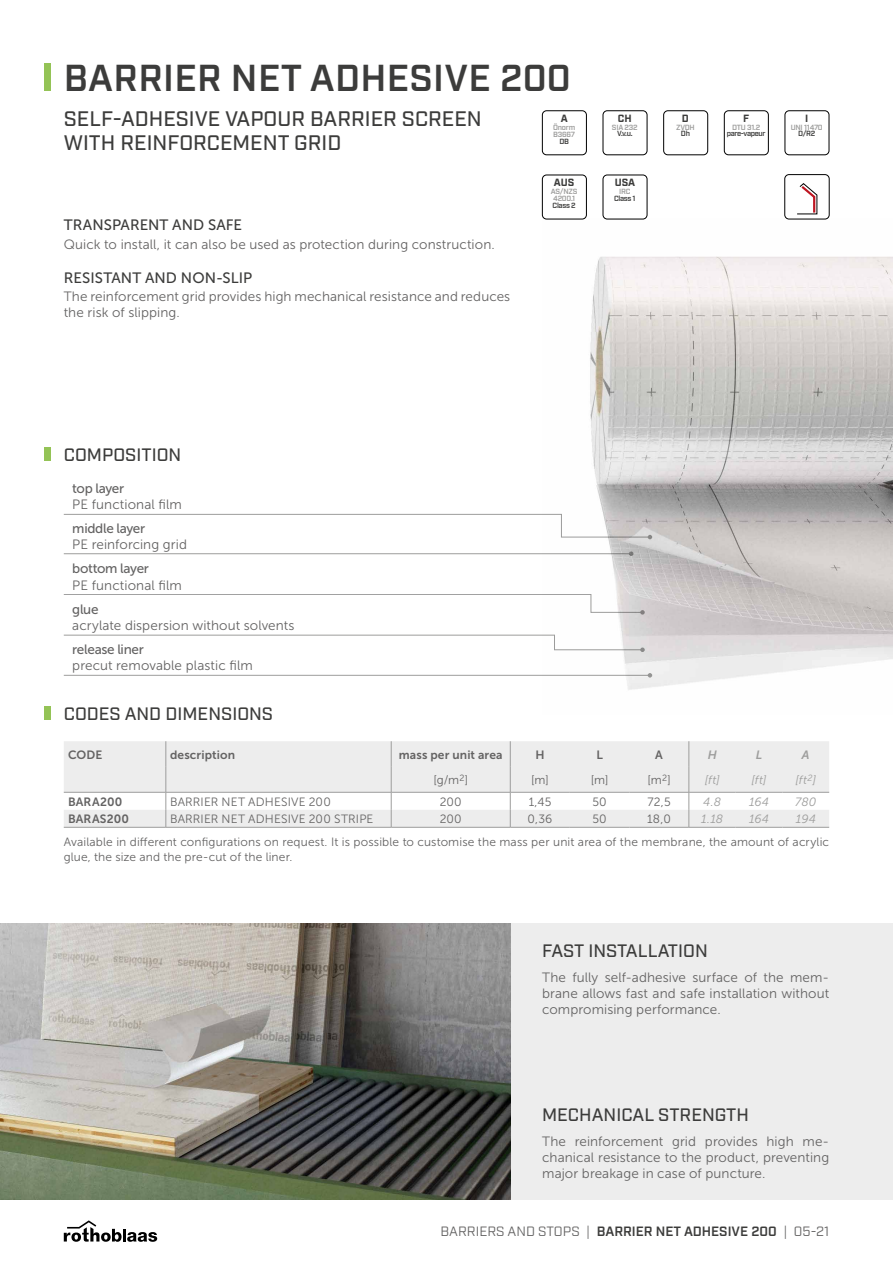
<style>
.page{position:relative;width:893px;height:1263px;background:#fff}
.page>*{position:absolute;margin:0;border:0;box-sizing:border-box;transform-origin:0 0}
.t1{font:600 37.5px "Industry";letter-spacing:.01em;color:#3c3c3b}
.t2{font:500 21px/24px "Industry";color:#3c3c3b}
.t3{font:500 18px "Industry";color:#3c3c3b}
.t4{font:15px "Museo Sans 500";letter-spacing:.005em;color:#3c3c3b}
.t5{font:13.5px/16.2px "Museo Sans 300";letter-spacing:.005em;color:#646363;text-align:justify}
.t6{font:13.5px "Museo Sans 500";letter-spacing:-.02em;color:#646363}
.t7{font:13.5px "Industry";color:#646363}
.t8{font:12px/14.4px "Museo Sans 300";letter-spacing:.01em;color:#646363}
.t9{font:12px "Museo Sans 700";letter-spacing:.01em;color:#646363}
.t10{font:italic 12px "Museo Sans 300";letter-spacing:.01em;color:#9d9d9c}
.t11{font:italic 12px "Museo Sans 700";color:#9d9d9c}
.t12{font:700 10.5px "Industry";color:#3c3c3b}
.t13{font:600 7.5px/7.5px "Industry";letter-spacing:-.03em;color:#9d9d9c}
.t14{font:600 7.5px "Industry";letter-spacing:-.04em;color:#3c3c3b}
.s1{font-weight:600;color:#3c3c3b}
</style>
<div class="page">
<div style="left:0;top:923px;width:893px;height:276px;background:#ededed"></div>
<img style="left:542px;top:219px;width:351px;height:471px">
<img style="left:0;top:923px;width:510px;height:276px">
<svg style="left:64px;top:741px;width:765px;height:86px;fill:#ededed"></svg>
<hr style="left:64px;top:792px;width:102px;height:1px;background:#9d9d9c">
<hr style="left:166px;top:792px;width:225px;height:1px;background:#9d9d9c">
<hr style="left:391px;top:792px;width:119px;height:1px;background:#9d9d9c">
<hr style="left:510px;top:792px;width:60px;height:1px;background:#9d9d9c">
<hr style="left:570px;top:792px;width:59px;height:1px;background:#9d9d9c">
<hr style="left:629px;top:792px;width:60px;height:1px;background:#9d9d9c">
<hr style="left:689px;top:792px;width:47px;height:1px;background:#9d9d9c">
<hr style="left:736px;top:792px;width:46px;height:1px;background:#9d9d9c">
<hr style="left:782px;top:792px;width:47px;height:1px;background:#9d9d9c">
<svg style="left:689px;top:741px;width:1px;height:86px"></svg>
<svg style="left:510px;top:741px;width:1px;height:86px"></svg>
<svg style="left:166px;top:741px;width:1px;height:86px"></svg>
<svg style="left:391px;top:741px;width:1px;height:86px"></svg>
<hr style="left:64px;top:827px;width:102px;height:1px;background:#9d9d9c">
<hr style="left:166px;top:827px;width:225px;height:1px;background:#9d9d9c">
<hr style="left:391px;top:827px;width:119px;height:1px;background:#9d9d9c">
<hr style="left:510px;top:827px;width:60px;height:1px;background:#9d9d9c">
<hr style="left:570px;top:827px;width:59px;height:1px;background:#9d9d9c">
<hr style="left:629px;top:827px;width:60px;height:1px;background:#9d9d9c">
<hr style="left:689px;top:827px;width:47px;height:1px;background:#9d9d9c">
<hr style="left:736px;top:827px;width:46px;height:1px;background:#9d9d9c">
<hr style="left:782px;top:827px;width:47px;height:1px;background:#9d9d9c">
<svg style="left:64px;top:1220px;width:93px;height:22px"></svg>
<div style="left:45px;top:64px;width:6px;height:27px;background:#94c356"></div>
<svg style="left:63px;top:514px;width:589px;height:25px"></svg>
<svg style="left:63px;top:594px;width:582px;height:21px"></svg>
<hr style="left:64px;top:553px;width:567px;height:1px;background:#9d9d9c">
<svg style="left:629px;top:551px;width:4px;height:5px"></svg>
<svg style="left:63px;top:635px;width:582px;height:17px"></svg>
<hr style="left:64px;top:675px;width:586px;height:1px;background:#9d9d9c">
<svg style="left:648px;top:673px;width:4px;height:4px"></svg>
<div style="left:45px;top:448px;width:6px;height:13px;background:#94c356"></div>
<div style="left:45px;top:707px;width:6px;height:13px;background:#94c356"></div>
<div style="left:785px;top:111px;width:44px;height:44px;border:1px solid #000;border-radius:4px"></div>
<div style="left:724px;top:111px;width:44px;height:44px;border:1px solid #000;border-radius:4px"></div>
<div style="left:663px;top:111px;width:45px;height:44px;border:1px solid #000;border-radius:4px"></div>
<div style="left:542px;top:111px;width:45px;height:44px;border:1px solid #000;border-radius:4px"></div>
<div style="left:542px;top:175px;width:45px;height:44px;border:1px solid #000;border-radius:4px"></div>
<div style="left:603px;top:111px;width:44px;height:44px;border:1px solid #000;border-radius:4px"></div>
<svg style="left:797px;top:183px;width:21px;height:32px"></svg>
<div style="left:785px;top:174px;width:44px;height:45px;border:1px solid #000;border-radius:4px"></div>
<div style="left:603px;top:175px;width:44px;height:44px;border:1px solid #000;border-radius:4px"></div>
<h1 class="t1" style="left:64px;top:56px;width:508px">BARRIER NET ADHESIVE 200</h1>
<h2 class="t2" style="left:64px;top:107px;width:420px">SELF-ADHESIVE VAPOUR BARRIER SCREEN<br>WITH REINFORCEMENT GRID</h2>
<p class="t4" style="left:64px;top:217px;width:180px">TRANSPARENT AND SAFE</p>
<p class="t5" style="left:64px;top:236px;width:433px">Quick to install, it can also be used as protection during construction.</p>
<p class="t4" style="left:64px;top:269px;width:190px">RESISTANT AND NON-SLIP</p>
<p class="t5" style="left:64px;top:289px;width:448px">The reinforcement grid provides high mechanical resistance and reduces the risk of slipping.</p>
<p class="t12" style="left:561px;top:112px;width:9px">A</p>
<p class="t13" style="left:553px;top:124px;width:24px">Önorm<br>B3667</p>
<p class="t14" style="left:559px;top:137px;width:11px">DB</p>
<p class="t12" style="left:554px;top:177px;width:22px">AUS</p>
<p class="t13" style="left:551px;top:188px;width:28px;text-align:center">AS/NZS<br>4200.1</p>
<p class="t14" style="left:553px;top:201px;width:25px">Class 2</p>
<p class="t12" style="left:618px;top:112px;width:15px">CH</p>
<p class="t13" style="left:612px;top:124px;width:27px">SIA 232</p>
<p class="t14" style="left:617px;top:129px;width:17px">V.v.u.</p>
<p class="t12" style="left:615px;top:177px;width:22px">USA</p>
<p class="t13" style="left:619px;top:188px;width:13px">IRC</p>
<p class="t14" style="left:614px;top:194px;width:23px">Class 1</p>
<p class="t12" style="left:682px;top:112px;width:8px">D</p>
<p class="t13" style="left:676px;top:124px;width:20px">ZVDH</p>
<p class="t14" style="left:681px;top:129px;width:10px">Dh</p>
<p class="t12" style="left:743px;top:112px;width:8px">F</p>
<p class="t13" style="left:732px;top:124px;width:30px">DTU 31.2</p>
<p class="t14" style="left:727px;top:129px;width:40px">pare-vapeur</p>
<p class="t12" style="left:805px;top:112px;width:5px">I</p>
<p class="t13" style="left:791px;top:124px;width:34px">UNI 11470</p>
<p class="t14" style="left:798px;top:129px;width:19px">D/R2</p>
<h3 class="t3" style="left:64px;top:444px;width:119px">COMPOSITION</h3>
<p class="t6" style="left:72px;top:481px;width:53px">top layer</p>
<p class="t5" style="left:72px;top:496px;width:111px">PE functional film</p>
<p class="t6" style="left:72px;top:521px;width:74px">middle layer</p>
<p class="t5" style="left:72px;top:536px;width:116px">PE reinforcing grid</p>
<p class="t6" style="left:72px;top:561px;width:78px">bottom layer</p>
<p class="t5" style="left:72px;top:577px;width:111px">PE functional film</p>
<p class="t6" style="left:72px;top:602px;width:28px">glue</p>
<p class="t5" style="left:72px;top:617px;width:224px">acrylate dispersion without solvents</p>
<p class="t6" style="left:72px;top:642px;width:73px">release liner</p>
<p class="t5" style="left:72px;top:658px;width:182px">precut removable plastic film</p>
<h3 class="t3" style="left:64px;top:703px;width:211px">CODES AND DIMENSIONS</h3>
<p class="t9" style="left:68px;top:748px;width:36px">CODE</p>
<p class="t9" style="left:170px;top:748px;width:66px">description</p>
<p class="t9" style="left:399px;top:748px;width:105px">mass per unit area</p>
<p class="t9" style="left:535px;top:748px;width:11px">H</p>
<p class="t9" style="left:596px;top:748px;width:8px">L</p>
<p class="t9" style="left:655px;top:748px;width:9px">A</p>
<p class="t11" style="left:708px;top:748px;width:11px">H</p>
<p class="t11" style="left:756px;top:748px;width:8px">L</p>
<p class="t11" style="left:802px;top:748px;width:9px">A</p>
<p class="t8" style="left:433px;top:773px;width:36px">[g/m<sup>2</sup>]</p>
<p class="t8" style="left:531px;top:773px;width:19px">[m]</p>
<p class="t8" style="left:591px;top:773px;width:19px">[m]</p>
<p class="t8" style="left:647px;top:773px;width:25px">[m<sup>2</sup>]</p>
<p class="t10" style="left:705px;top:773px;width:16px">[ft]</p>
<p class="t10" style="left:752px;top:773px;width:16px">[ft]</p>
<p class="t10" style="left:795px;top:773px;width:22px">[ft<sup>2</sup>]</p>
<p class="t9" style="left:68px;top:795px;width:56px">BARA200</p>
<p class="t8" style="left:170px;top:794px;width:162px">BARRIER NET ADHESIVE 200</p>
<p class="t8" style="left:440px;top:794px;width:24px">200</p>
<p class="t8" style="left:529px;top:794px;width:24px">1,45</p>
<p class="t8" style="left:592px;top:794px;width:16px">50</p>
<p class="t8" style="left:647px;top:794px;width:25px">72,5</p>
<p class="t10" style="left:703px;top:795px;width:19px">4.8</p>
<p class="t10" style="left:749px;top:795px;width:22px">164</p>
<p class="t10" style="left:795px;top:795px;width:23px">780</p>
<p class="t9" style="left:68px;top:812px;width:63px">BARAS200</p>
<p class="t8" style="left:170px;top:812px;width:205px">BARRIER NET ADHESIVE 200 STRIPE</p>
<p class="t8" style="left:440px;top:812px;width:24px">200</p>
<p class="t8" style="left:528px;top:812px;width:26px">0,36</p>
<p class="t8" style="left:592px;top:812px;width:16px">50</p>
<p class="t8" style="left:647px;top:812px;width:25px">18,0</p>
<p class="t10" style="left:701px;top:812px;width:23px">1.18</p>
<p class="t10" style="left:749px;top:812px;width:22px">164</p>
<p class="t10" style="left:796px;top:812px;width:22px">194</p>
<p class="t8" style="left:64px;top:835px;width:767px">Available in different configurations on request. It is possible to customise the mass per unit area of the membrane, the amount of acrylic glue, the size and the pre-cut of the liner.</p>
<h3 class="t3" style="left:542px;top:940px;width:167px">FAST INSTALLATION</h3>
<p class="t5" style="left:542px;top:969px;width:289px">The fully self-adhesive surface of the mem&shy;brane allows fast and safe installation without compromising performance.</p>
<h3 class="t3" style="left:542px;top:1104px;width:208px">MECHANICAL STRENGTH</h3>
<p class="t5" style="left:542px;top:1133px;width:289px">The reinforcement grid provides high me&shy;chanical resistance to the product, preventing major breakage in case of puncture.</p>
<p class="t7" style="left:441px;top:1223px;width:390px">BARRIERS AND STOPS | <span class="s1">BARRIER NET ADHESIVE 200</span> | 05-21</p>
</div>
